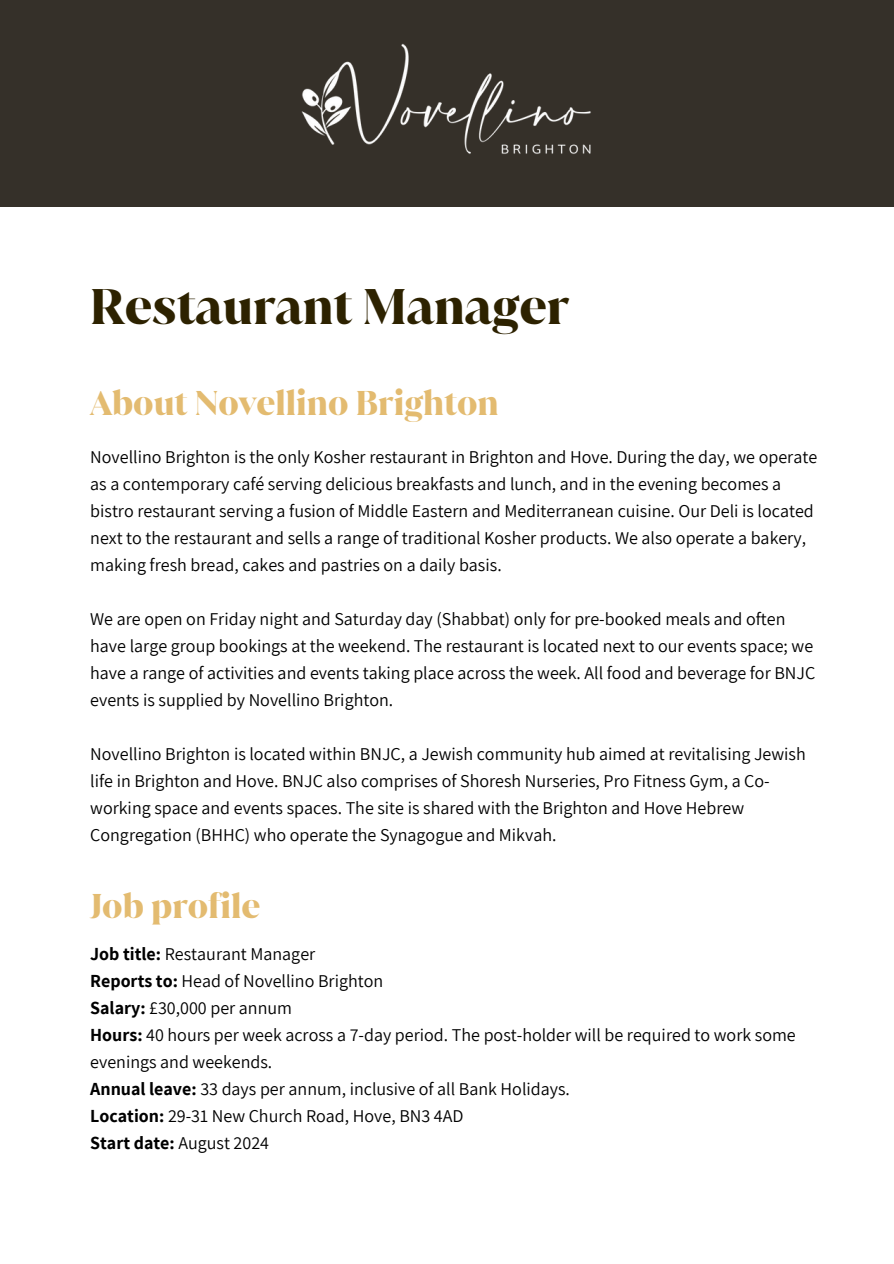
<style>
.page{position:relative;width:894px;height:1264px;background:#fff}
.page>*{position:absolute;margin:0;border:0;box-sizing:border-box;transform-origin:0 0}
.t1{font:700 48px "Juana";color:#2d2200}
.t2{font:700 33px "Juana";color:#e3bb70}
.t3{font:18px/27px "Assistant";color:#000}
.s1{font-weight:700}
</style>
<div class="page">
<div style="left:0;top:0;width:893px;height:206px;background:#353029"></div>
<img style="left:271px;top:43px;width:351px;height:164px">
<h1 class="t1" style="left:90px;top:274px;width:480px">Restaurant Manager</h1>
<h2 class="t2" style="left:90px;top:381px;width:410px">About Novellino Brighton</h2>
<p class="t3" style="left:90px;top:442px;width:728px">Novellino Brighton is the only Kosher restaurant in Brighton and Hove. During the day, we operate as a contemporary café serving delicious breakfasts and lunch, and in the evening becomes a bistro restaurant serving a fusion of Middle Eastern and Mediterranean cuisine. Our Deli is located next to the restaurant and sells a range of traditional Kosher products. We also operate a bakery, making fresh bread, cakes and pastries on a daily basis.</p>
<p class="t3" style="left:90px;top:604px;width:726px">We are open on Friday night and Saturday day (Shabbat) only for pre-booked meals and often have large group bookings at the weekend. The restaurant is located next to our events space; we have a range of activities and events taking place across the week. All food and beverage for BNJC events is supplied by Novellino Brighton.</p>
<p class="t3" style="left:90px;top:739px;width:717px">Novellino Brighton is located within BNJC, a Jewish community hub aimed at revitalising Jewish life in Brighton and Hove. BNJC also comprises of Shoresh Nurseries, Pro Fitness Gym, a Co&shy;working space and events spaces. The site is shared with the Brighton and Hove Hebrew Congregation (BHHC) who operate the Synagogue and Mikvah.</p>
<h2 class="t2" style="left:89px;top:884px;width:172px">Job profile</h2>
<p class="t3" style="left:90px;top:939px;width:706px"><span class="s1">Job title:</span> Restaurant Manager<br><span class="s1">Reports to:</span> Head of Novellino Brighton<br><span class="s1">Salary:</span> £30,000 per annum<br><span class="s1">Hours:</span> 40 hours per week across a 7-day period. The post-holder will be required to work some evenings and weekends.<br><span class="s1">Annual leave:</span> 33 days per annum, inclusive of all Bank Holidays.<br><span class="s1">Location:</span> 29-31 New Church Road, Hove, BN3 4AD<br><span class="s1">Start date:</span> August 2024</p>
</div>
